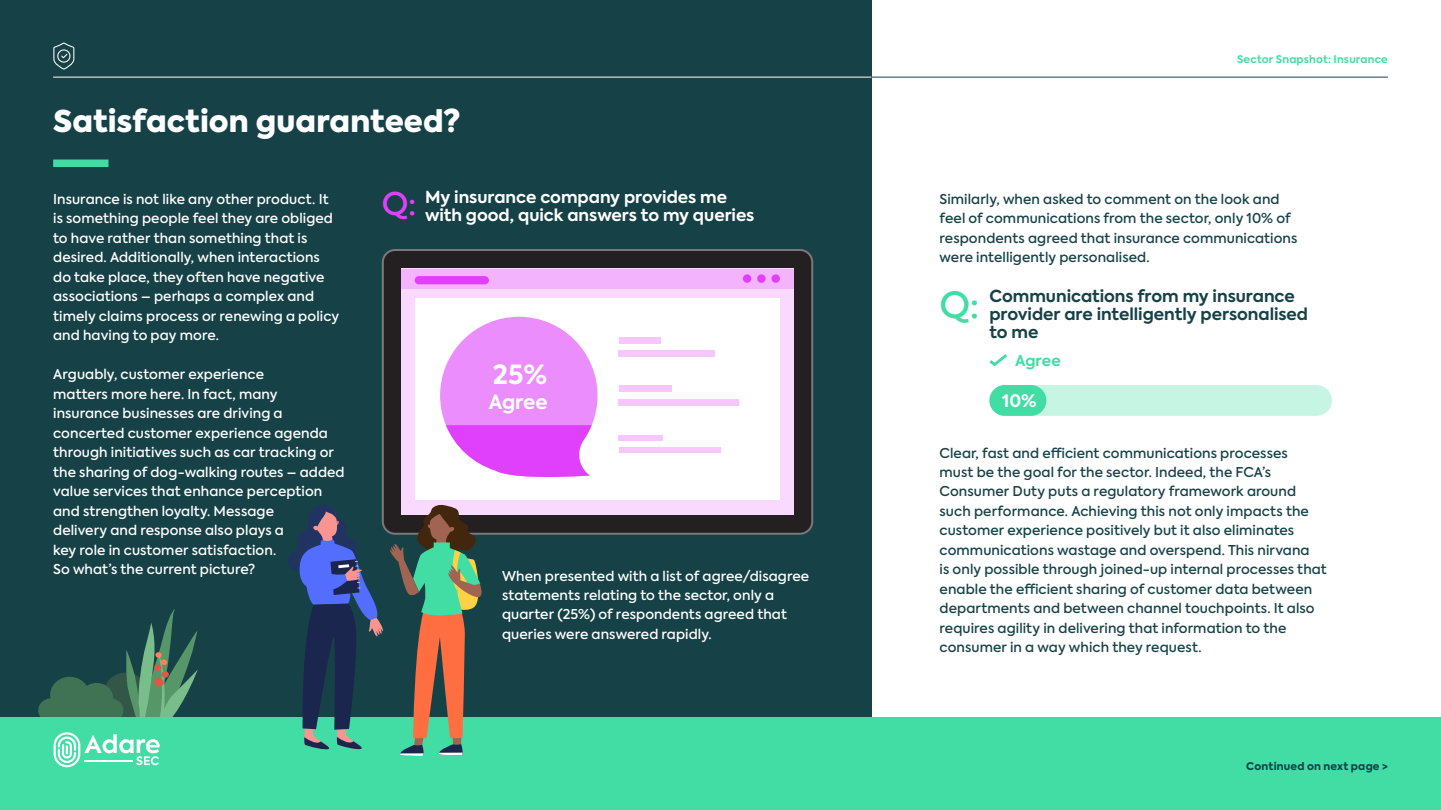
<style>
.page{position:relative;width:1441px;height:810px;background:#fff}
.page>*{position:absolute;margin:0;border:0;box-sizing:border-box;transform-origin:0 0}
.t1{font:900 30px "Axiforma";color:#fff}
.t2{font:700 26.25px "Axiforma";color:#fff}
.t3{font:700 19.5px "Axiforma";letter-spacing:-.005em;color:#fff}
.t4{font:700 17.25px "Axiforma";color:#fff}
.t5{font:700 16.5px/18px "Axiforma";color:#164247}
.t6{font:700 16.5px/18px "Axiforma";color:#fff}
.t7{font:700 15px "Axiforma";color:#41dda5}
.t8{font:500 13.5px/19.5px "Axiforma";letter-spacing:.005em;color:#fff}
.t9{font:500 13.5px/19.5px "Axiforma";letter-spacing:.005em;color:#164247}
.t10{font:700 10.5px "Axiforma";letter-spacing:.015em;color:#41dda5}
.t11{font:800 10.5px "Axiforma";letter-spacing:.02em;color:#164247}
.s1{font-weight:500;font-size:31.2px;color:#e040fb}
.s2{font-weight:500;font-size:36px;color:#41dda5}
</style>
<div class="page">
<hr style="left:53px;top:77px;width:1334px;height:1px;background:#164247">
<div style="left:0;top:0;width:871px;height:810px;background:#164247"></div>
<svg style="left:38px;top:609px;width:160px;height:108px"></svg>
<div style="left:0;top:717px;width:1440px;height:93px;background:#41dda5"></div>
<svg style="left:54px;top:732px;width:106px;height:35px"></svg>
<div style="left:53px;top:160px;width:55px;height:7px;background:#41dda5"></div>
<svg style="left:382px;top:249px;width:431px;height:286px;fill:#7a7878"></svg>
<div style="left:384px;top:251px;width:427px;height:282px;background:#241f21;border-radius:11px"></div>
<div style="left:401px;top:269px;width:392px;height:246px;background:#f9d9fe"></div>
<div style="left:401px;top:269px;width:392px;height:20px;background:#f3b3fd"></div>
<div style="left:414px;top:276px;width:75px;height:8px;background:#e040fb;border-radius:4px"></div>
<div style="left:771px;top:274px;width:8px;height:9px;background:#e040fb;border-radius:50%"></div>
<div style="left:757px;top:274px;width:8px;height:9px;background:#e040fb;border-radius:50%"></div>
<div style="left:742px;top:274px;width:9px;height:9px;background:#e040fb;border-radius:50%"></div>
<div style="left:415px;top:364px;width:364px;height:135px;background:#fff"></div>
<div style="left:415px;top:298px;width:364px;height:81px;background:#fff"></div>
<svg style="left:440px;top:317px;width:157px;height:160px"></svg>
<svg style="left:389px;top:505px;width:94px;height:251px"></svg>
<svg style="left:288px;top:503px;width:95px;height:247px"></svg>
<hr style="left:53px;top:77px;width:818px;height:1px;background:#fff">
<svg style="left:53px;top:42px;width:22px;height:28px"></svg>
<div style="left:618px;top:337px;width:42px;height:7px;background:#f6c6fe"></div>
<div style="left:618px;top:350px;width:96px;height:7px;background:#f6c6fe"></div>
<div style="left:618px;top:386px;width:53px;height:6px;background:#f6c6fe"></div>
<div style="left:618px;top:399px;width:120px;height:6px;background:#f6c6fe"></div>
<div style="left:618px;top:436px;width:45px;height:5px;background:#f6c6fe"></div>
<div style="left:618px;top:447px;width:102px;height:5px;background:#f6c6fe"></div>
<svg style="left:989px;top:354px;width:18px;height:12px"></svg>
<div style="left:989px;top:385px;width:342px;height:31px;background:#c6f5e4;border-radius:15px"></div>
<div style="left:989px;top:385px;width:57px;height:31px;background:#41dda5;border-radius:15px"></div>
<h1 class="t1" style="left:53px;top:100px;width:409px">Satisfaction guaranteed?</h1>
<p class="t8" style="left:53px;top:190px;width:287px">Insurance is not like any other product. It is something people feel they are obliged to have rather than something that is desired. Additionally, when interactions do take place, they often have negative associations – perhaps a complex and timely claims process or renewing a policy and having to pay more.</p>
<p class="t8" style="left:53px;top:365px;width:293px">Arguably, customer experience<br>matters more here. In fact, many insurance businesses are driving a concerted customer experience agenda through initiatives such as car tracking or the sharing of dog-walking routes – added value services that enhance perception and strengthen loyalty. Message<br>delivery and response also plays a<br>key role in customer satisfaction.<br>So what’s the current picture?</p>
<p class="t6" style="left:425px;top:189px;width:331px;text-indent:-43px"><span class="s1">Q:</span> My insurance company provides me with good, quick answers to my queries</p>
<h2 class="t2" style="left:493px;top:357px;width:56px">25%</h2>
<h3 class="t3" style="left:489px;top:389px;width:60px">Agree</h3>
<p class="t8" style="left:502px;top:566px;width:308px">When presented with a list of agree/disagree statements relating to the sector, only a quarter (25%) of respondents agreed that queries were answered rapidly.</p>
<p class="t10" style="left:1236px;top:52px;width:152px">Sector Snapshot: Insurance</p>
<p class="t9" style="left:939px;top:190px;width:359px">Similarly, when asked to comment on the look and feel of communications from the sector, only 10% of respondents agreed that insurance communications were intelligently personalised.</p>
<p class="t5" style="left:989px;top:288px;width:320px;text-indent:-50px"><span class="s2">Q:</span> Communications from my insurance provider are intelligently personalised to me</p>
<p class="t7" style="left:1014px;top:351px;width:47px">Agree</p>
<p class="t4" style="left:1002px;top:389px;width:36px">10%</p>
<p class="t9" style="left:939px;top:443px;width:389px">Clear, fast and efficient communications processes<br>must be the goal for the sector. Indeed, the FCA’s Consumer Duty puts a regulatory framework around such performance. Achieving this not only impacts the customer experience positively but it also eliminates communications wastage and overspend. This nirvana<br>is only possible through joined-up internal processes that enable the efficient sharing of customer data between departments and between channel touchpoints. It also requires agility in delivering that information to the consumer in a way which they request.</p>
<p class="t11" style="left:1245px;top:759px;width:143px">Continued on next page &gt;</p>
</div>
